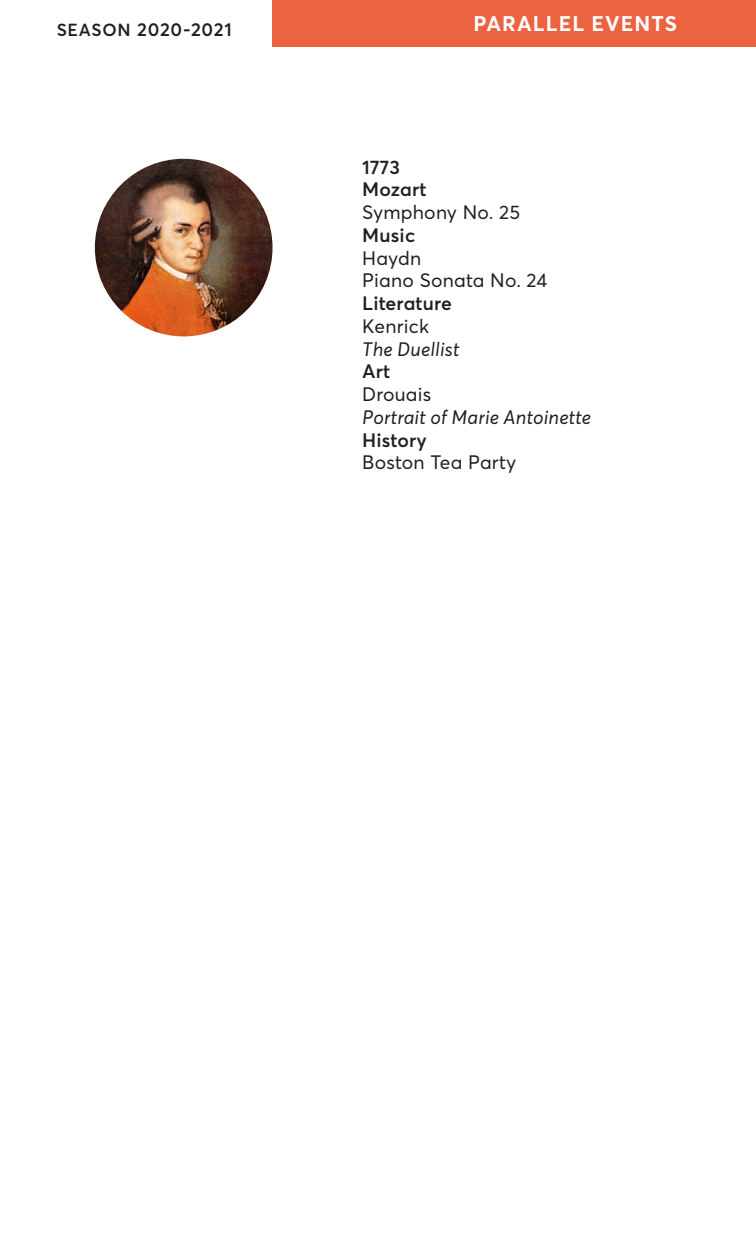
<style>
.page{position:relative;width:756px;height:1260px;background:#fff}
.page>*{position:absolute;margin:0;border:0;box-sizing:border-box;transform-origin:0 0}
.t1{font:700 21px "Averta Std";letter-spacing:.05em;color:#fff}
.t2{font:19.25px "Averta Std";letter-spacing:.01em;color:#231f20}
.t3{font:italic 19.25px "Averta Std";letter-spacing:.01em;color:#231f20}
.t4{font:600 19.25px "Averta Std";letter-spacing:.01em;color:#231f20}
.t5{font:600 18.55px "Averta Std";letter-spacing:.04em;color:#231f20}
.s1{font-size:17.32px}
</style>
<div class="page">
<div style="left:273px;top:0;width:483px;height:46px;background:#ec6342"></div>
<img style="left:95px;top:159px;width:178px;height:177px;border-radius:89px">
<p class="t5" style="left:57px;top:18px;width:177px"><span class="s1">SEASON</span> 2020-2021</p>
<p class="t1" style="left:473px;top:10px;width:205px">PARALLEL EVENTS</p>
<p class="t4" style="left:362px;top:155px;width:39px">1773</p>
<p class="t4" style="left:362px;top:177px;width:66px">Mozart</p>
<p class="t2" style="left:362px;top:200px;width:159px">Symphony No. 25</p>
<p class="t4" style="left:362px;top:223px;width:55px">Music</p>
<p class="t2" style="left:362px;top:246px;width:61px">Haydn</p>
<p class="t2" style="left:362px;top:269px;width:187px">Piano Sonata No. 24</p>
<p class="t4" style="left:362px;top:291px;width:91px">Literature</p>
<p class="t2" style="left:362px;top:314px;width:68px">Kenrick</p>
<p class="t3" style="left:362px;top:337px;width:99px">The Duellist</p>
<p class="t4" style="left:362px;top:359px;width:29px">Art</p>
<p class="t2" style="left:362px;top:382px;width:71px">Drouais</p>
<p class="t3" style="left:362px;top:405px;width:230px">Portrait of Marie Antoinette</p>
<p class="t4" style="left:362px;top:428px;width:66px">History</p>
<p class="t2" style="left:362px;top:451px;width:156px">Boston Tea Party</p>
</div>
